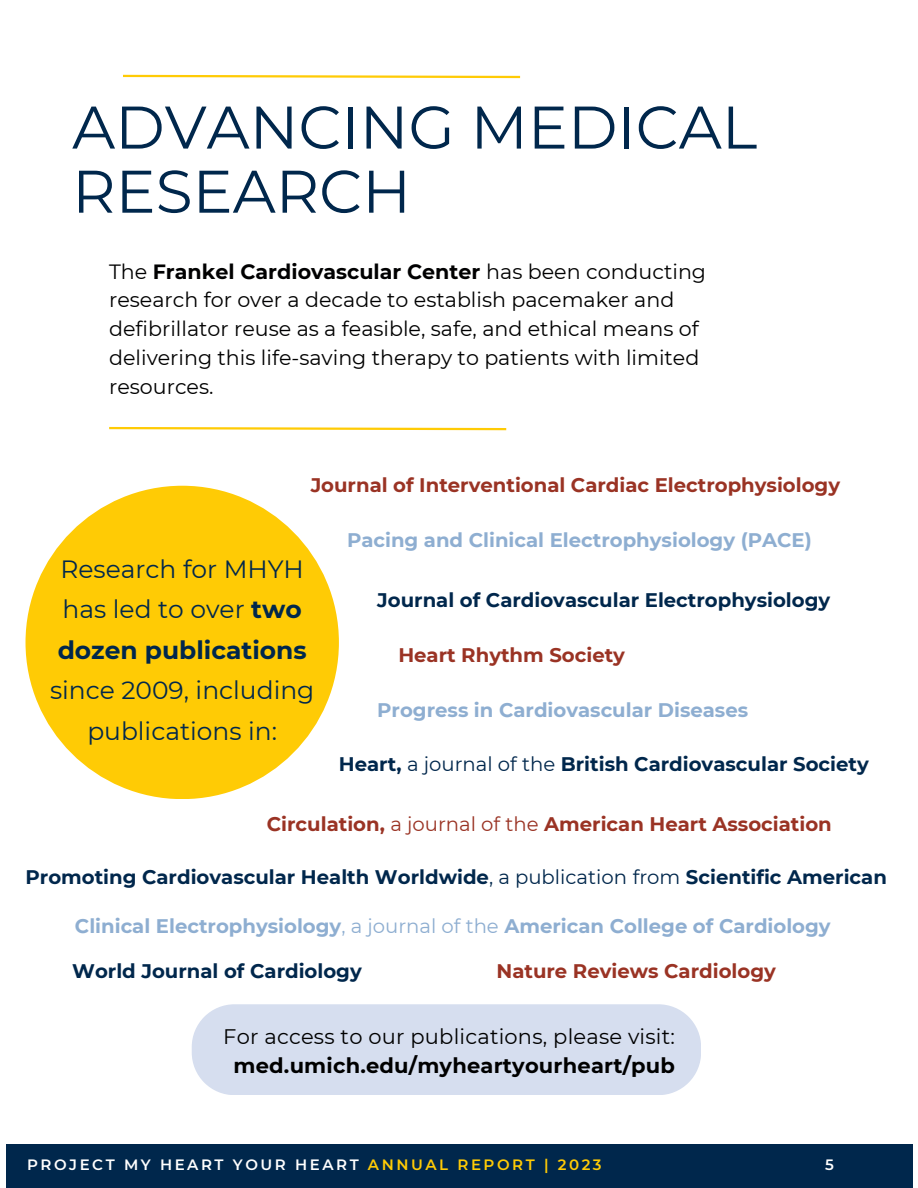
<style>
.page{position:relative;width:918px;height:1188px;background:#fff}
.page>*{position:absolute;margin:0;border:0;box-sizing:border-box;transform-origin:0 0}
.t1{font:60px/64.2px "Montserrat";color:#00274c}
.t2{font:24.9px/40.5px "Montserrat";color:#00274c}
.t3{font:21px "Montserrat";letter-spacing:.01em;color:#000}
.t4{font:700 21px "Montserrat";letter-spacing:.01em;color:#000}
.t5{font:20.55px/28.8px "Montserrat";color:#000001}
.t6{font:700 19.65px "Montserrat";color:#00274c}
.t7{font:700 19.65px "Montserrat";color:#8eaed1}
.t8{font:700 19.65px "Montserrat";color:#9a3324}
.t9{font:600 15px "Montserrat";letter-spacing:.17em;color:#fff}
.s1{font-weight:700}
.s2{font-weight:400}
.s3{color:#ffcb05}
</style>
<div class="page">
<svg style="left:109px;top:426px;width:398px;height:5px"></svg>
<svg style="left:123px;top:74px;width:398px;height:5px"></svg>
<div style="left:26px;top:486px;width:313px;height:313px;background:#ffcb05;border-radius:50%"></div>
<div style="left:192px;top:1004px;width:509px;height:91px;background:#d6deef"></div>
<div style="left:6px;top:1144px;width:906px;height:44px;background:#00274c"></div>
<h1 class="t1" style="left:72px;top:95px;width:686px">ADVANCING MEDICAL<br>RESEARCH</h1>
<p class="t5" style="left:109px;top:257px;width:598px">The <span class="s1">Frankel Cardiovascular Center</span> has been conducting research for over a decade to establish pacemaker and defibrillator reuse as a feasible, safe, and ethical means of delivering this life-saving therapy to patients with limited resources.</p>
<p class="t8" style="left:311px;top:473px;width:531px">Journal of Interventional Cardiac Electrophysiology</p>
<p class="t2" style="left:58px;top:548px;width:251px">Research for MHYH has led to over <span class="s1">two dozen publications</span></p>
<p class="t2" style="left:50px;top:670px;width:266px;text-align:center">since 2009, including publications in:</p>
<p class="t7" style="left:347px;top:528px;width:466px">Pacing and Clinical Electrophysiology (PACE)</p>
<p class="t6" style="left:377px;top:588px;width:455px">Journal of Cardiovascular Electrophysiology</p>
<p class="t8" style="left:398px;top:643px;width:228px">Heart Rhythm Society</p>
<p class="t7" style="left:377px;top:698px;width:372px">Progress in Cardiovascular Diseases</p>
<p class="t6" style="left:339px;top:752px;width:531px">Heart, <span class="s2">a journal of the</span> British Cardiovascular Society</p>
<p class="t8" style="left:267px;top:812px;width:567px">Circulation, <span class="s2">a journal of the</span> American Heart Association</p>
<p class="t6" style="left:26px;top:865px;width:863px">Promoting Cardiovascular Health Worldwide<span class="s2">, a publication from</span> Scientific American</p>
<p class="t7" style="left:75px;top:914px;width:757px">Clinical Electrophysiology<span class="s2">, a journal of the</span> American College of Cardiology</p>
<p class="t6" style="left:72px;top:958px;width:291px">World Journal of Cardiology</p>
<p class="t8" style="left:496px;top:959px;width:281px">Nature Reviews Cardiology</p>
<p class="t3" style="left:223px;top:1024px;width:453px">For access to our publications, please visit:</p>
<p class="t4" style="left:234px;top:1053px;width:443px">med.umich.edu/myheartyourheart/pub</p>
<p class="t9" style="left:27px;top:1156px;width:576px">PROJECT MY HEART YOUR HEART <span class="s3">ANNUAL REPORT | 2023</span></p>
<p class="t9" style="left:825px;top:1156px;width:10px">5</p>
</div>
